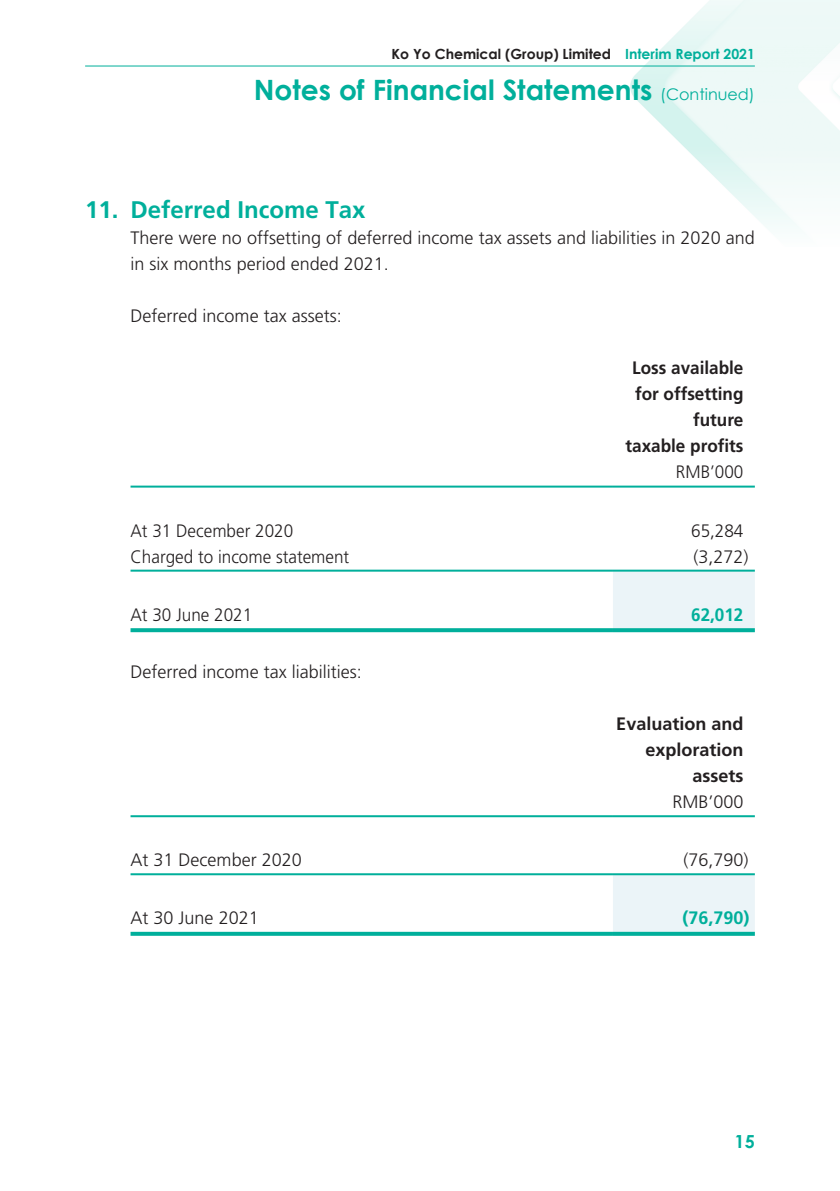
<style>
.page{position:relative;width:840px;height:1191px;background:#fff}
.page>*{position:absolute;margin:0;border:0;box-sizing:border-box;transform-origin:0 0}
.t1{font:700 28px "Century Gothic";color:#00af9b}
.t2{font:700 24px "Frutiger LT Std";color:#00af9b}
.t3{font:300 18px/26px "Frutiger LT Std";color:#231f20}
.t4{font:300 18px "Frutiger LT Std";color:#231f20;scale:.95 1}
.t5{font:700 18px/26px "Frutiger LT Std";color:#231f20;text-align:right;scale:.95 1}
.t6{font:700 18px/26px "Frutiger LT Std";color:#231f20;text-align:right}
.t7{font:700 18px "Frutiger LT Std";color:#00af9b}
.t8{font:700 18px "Frutiger LT Std";color:#00af9b;scale:.95 1}
.t9{font:700 18px "Century Gothic";color:#00af9b}
.t10{font:700 14px "Century Gothic";color:#231f20}
.s1{color:#00af9b}
.s2{font-weight:400;font-size:16px}
</style>
<div class="page">
<img style="left:610px;top:0;width:229px;height:228px">
<hr style="left:85px;top:65px;width:669px;height:1px;background:#00af9b">
<div style="left:612px;top:571px;width:142px;height:57px;background:#ebf4f8"></div>
<hr style="left:130px;top:485px;width:482px;height:2px;background:#00af9b">
<hr style="left:612px;top:485px;width:142px;height:2px;background:#00af9b">
<hr style="left:130px;top:569px;width:482px;height:2px;background:#00af9b">
<hr style="left:612px;top:569px;width:142px;height:2px;background:#00af9b">
<svg style="left:130px;top:628px;width:482px;height:4px;background:#0cb29f"></svg>
<svg style="left:612px;top:628px;width:142px;height:4px"></svg>
<div style="left:612px;top:875px;width:142px;height:56px;background:#ebf4f8"></div>
<hr style="left:130px;top:815px;width:482px;height:2px;background:#00af9b">
<hr style="left:612px;top:815px;width:142px;height:2px;background:#00af9b">
<hr style="left:130px;top:873px;width:482px;height:2px;background:#00af9b">
<hr style="left:612px;top:873px;width:142px;height:2px;background:#00af9b">
<svg style="left:130px;top:931px;width:482px;height:4px;background:#34bfaf"></svg>
<svg style="left:612px;top:931px;width:142px;height:4px"></svg>
<p class="t10" style="left:391px;top:43px;width:364px">Ko Yo Chemical (Group) Limited <span class="s1">Interim Report 2021</span></p>
<h1 class="t1" style="left:254px;top:68px;width:502px">Notes of Financial Statements <span class="s2">(Continued)</span></h1>
<h2 class="t2" style="left:85px;top:196px;width:282px">11. Deferred Income Tax</h2>
<p class="t3" style="left:130px;top:225px;width:625px">There were no offsetting of deferred income tax assets and liabilities in 2020 and in six months period ended 2021.</p>
<p class="t3" style="left:130px;top:303px;width:212px">Deferred income tax assets:</p>
<p class="t5" style="left:625px;top:355px;width:126px">Loss available for offsetting future<br>taxable profits</p>
<p class="t4" style="left:675px;top:462px;width:73px">RMB’000</p>
<p class="t4" style="left:130px;top:520px;width:173px">At 31 December 2020</p>
<p class="t4" style="left:690px;top:520px;width:57px">65,284</p>
<p class="t4" style="left:130px;top:546px;width:232px">Charged to income statement</p>
<p class="t3" style="left:693px;top:543px;width:57px">(3,272)</p>
<p class="t4" style="left:130px;top:604px;width:130px">At 30 June 2021</p>
<p class="t8" style="left:690px;top:604px;width:57px">62,012</p>
<p class="t3" style="left:130px;top:659px;width:232px">Deferred income tax liabilities:</p>
<p class="t6" style="left:616px;top:711px;width:129px">Evaluation and exploration assets</p>
<p class="t3" style="left:672px;top:789px;width:73px">RMB’000</p>
<p class="t3" style="left:130px;top:847px;width:173px">At 31 December 2020</p>
<p class="t3" style="left:683px;top:847px;width:67px">(76,790)</p>
<p class="t3" style="left:130px;top:905px;width:130px">At 30 June 2021</p>
<p class="t7" style="left:682px;top:907px;width:69px">(76,790)</p>
<p class="t9" style="left:734px;top:1128px;width:22px">15</p>
</div>
